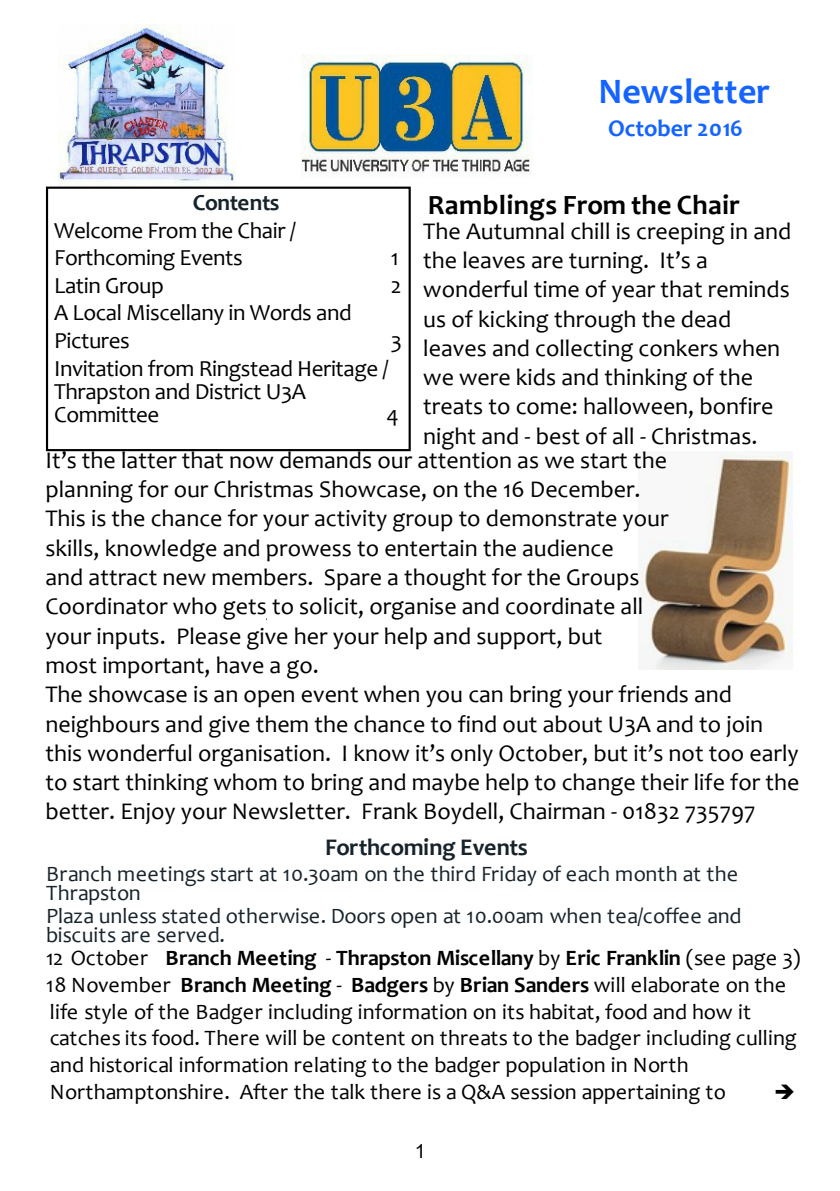
<style>
.page{position:relative;width:840px;height:1191px;background:#fff}
.page>*{position:absolute;margin:0;border:0;box-sizing:border-box;transform-origin:0 0}
.t1{font:700 36px "Candara";color:#1564ff}
.t2{font:700 28px "Candara";letter-spacing:.015em;color:#000}
.t3{font:24px/29.4px "Candara";color:#000}
.t4{font:700 24px "Candara";letter-spacing:-.015em;color:#17232b}
.t5{font:700 24px "Candara";color:#1564ff}
.t6{font:23px/27.6px "Candara";letter-spacing:-.02em;color:#000}
.t7{font:700 23px "Candara";letter-spacing:-.02em;color:#17232b}
.t8{font:22px/26.8px "Candara";color:#000}
.t9{font:22px/19.6px "Candara";color:#17232b}
.t10{font:19.6px "Arial";color:#000}
.s1{font-weight:700}
</style>
<div class="page">
<img style="left:638px;top:451px;width:153px;height:218px">
<img style="left:301px;top:54px;width:231px;height:121px">
<img style="left:58px;top:24px;width:177px;height:163px">
<div style="left:46px;top:187px;width:364px;height:264px;border:2px solid #000"></div>
<h1 class="t1" style="left:598px;top:77px;width:173px">Newsletter</h1>
<p class="t5" style="left:607px;top:118px;width:136px">October 2016</p>
<p class="t2" style="left:427px;top:194px;width:313px">Ramblings From the Chair</p>
<p class="t3" style="left:423px;top:218px;width:369px">The Autumnal chill is creeping in and the leaves are turning. It’s a wonderful time of year that reminds us of kicking through the dead leaves and collecting conkers when we were kids and thinking of the treats to come: halloween, bonfire night and - best of all - Christmas.</p>
<p class="t7" style="left:193px;top:193px;width:88px">Contents</p>
<p class="t6" style="left:54px;top:218px;width:243px">Welcome From the Chair /<br>Forthcoming Events</p>
<p class="t6" style="left:390px;top:246px;width:10px">1</p>
<p class="t6" style="left:54px;top:274px;width:111px">Latin Group</p>
<p class="t6" style="left:390px;top:274px;width:12px">2</p>
<p class="t6" style="left:54px;top:301px;width:299px">A Local Miscellany in Words and<br>Pictures</p>
<p class="t6" style="left:390px;top:329px;width:13px">3</p>
<p class="t6" style="left:54px;top:359px;width:336px;line-height:23px">Invitation from Ringstead Heritage /<br>Thrapston and District U3A<br>Committee</p>
<p class="t6" style="left:386px;top:403px;width:14px">4</p>
<p class="t3" style="left:45px;top:447px;width:755px">It’s the latter that now demands our attention as we start the<br>planning for our Christmas Showcase, on the 16 December.<br>This is the chance for your activity group to demonstrate your<br>skills, knowledge and prowess to entertain the audience<br>and attract new members. Spare a thought for the Groups<br>Coordinator who gets to solicit, organise and coordinate all<br>your inputs. Please give her your help and support, but<br>most important, have a go.<br>The showcase is an open event when you can bring your friends and neighbours and give them the chance to find out about U3A and to join this wonderful organisation. I know it’s only October, but it’s not too early to start thinking whom to bring and maybe help to change their life for the better. Enjoy your Newsletter. Frank Boydell, Chairman - 01832 735797</p>
<p class="t4" style="left:325px;top:838px;width:204px">Forthcoming Events</p>
<p class="t9" style="left:46px;top:866px;width:693px">Branch meetings start at 10.30am on the third Friday of each month at the<br>Thrapston</p>
<p class="t9" style="left:46px;top:908px;width:696px">Plaza unless stated otherwise. Doors open at 10.00am when tea/coffee and biscuits are served.</p>
<p class="t8" style="left:46px;top:946px;width:755px">12 October <span class="s1">Branch Meeting</span> - <span class="s1">Thrapston Miscellany</span> by <span class="s1">Eric Franklin</span> (see page 3)<br>18 November <span class="s1">Branch Meeting</span> - <span class="s1">Badgers</span> by <span class="s1">Brian Sanders</span> will elaborate on the life style of the Badger including information on its habitat, food and how it catches its food. There will be content on threats to the badger including culling and historical information relating to the badger population in North Northamptonshire. After the talk there is a Q&amp;A session appertaining to</p>
<p class="t10" style="left:414px;top:1143px;width:12px">1</p>
</div>
